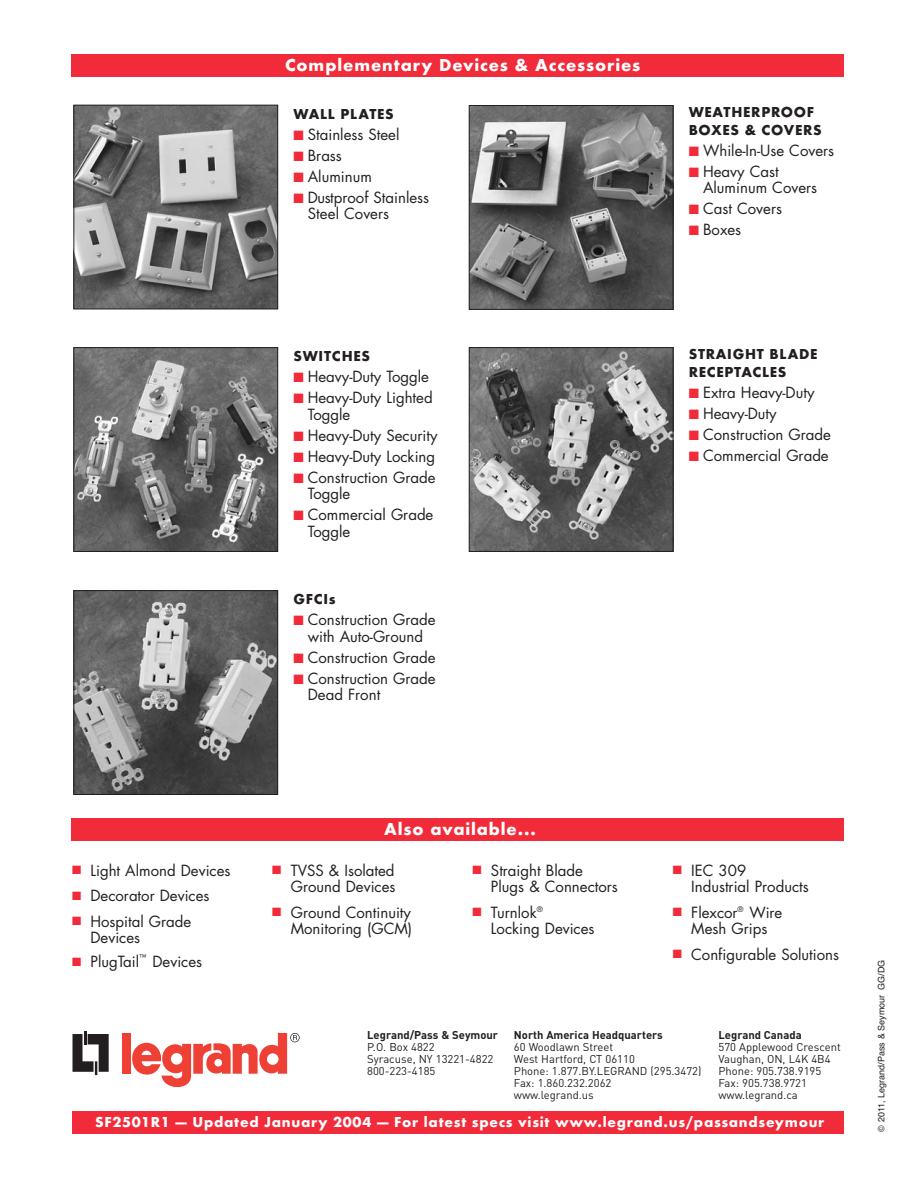
<style>
.page{position:relative;width:918px;height:1188px;background:#fff}
.page>*{position:absolute;margin:0;border:0;box-sizing:border-box;transform-origin:0 0}
.t1{font:700 18px "Futura T";letter-spacing:.05em;color:#fff}
.t2{font:15px/16.5px "Futura";color:#231f20}
.t3{font:700 15px "Futura T";letter-spacing:.05em;color:#fff}
.t4{font:700 15px/18px "Futura T";letter-spacing:.05em;color:#231f20}
.t5{font:11.25px/12px "DIN";color:#231f20}
.t6{font:700 11.25px "DIN";color:#231f20}
.t7{font:9px "Helvetica";color:#231f20}
.t8{font:7.5px "Futura";color:#231f20}
.s1{color:#f12b39}
</style>
<div class="page">
<div style="left:72px;top:1112px;width:771px;height:22px;background:#f12b39"></div>
<div style="left:72px;top:54px;width:772px;height:23px;background:#f12b39"></div>
<div style="left:72px;top:818px;width:772px;height:23px;background:#f12b39"></div>
<img style="left:76px;top:349px;width:200px;height:201px">
<div style="left:74px;top:347px;width:204px;height:205px;border:1px solid #231f20"></div>
<img style="left:471px;top:349px;width:200px;height:201px">
<div style="left:469px;top:347px;width:204px;height:205px;border:1px solid #231f20"></div>
<img style="left:76px;top:592px;width:200px;height:201px">
<div style="left:74px;top:590px;width:204px;height:205px;border:1px solid #231f20"></div>
<img style="left:76px;top:107px;width:200px;height:200px">
<div style="left:74px;top:105px;width:204px;height:204px;border:1px solid #231f20"></div>
<img style="left:471px;top:107px;width:200px;height:201px">
<div style="left:469px;top:105px;width:204px;height:205px;border:1px solid #231f20"></div>
<svg style="left:72px;top:1031px;width:37px;height:44px"></svg>
<div style="left:122px;top:1033px;width:9px;height:41px;background:#ef4035"></div>
<svg style="left:132px;top:1033px;width:168px;height:54px"></svg>
<p class="t1" style="left:285px;top:58px;width:357px">Complementary Devices &amp; Accessories</p>
<p class="t4" style="left:293px;top:106px;width:102px">WALL PLATES</p>
<p class="t2" style="left:293px;top:127px;width:108px"><span class="s1">■</span> Stainless Steel</p>
<p class="t2" style="left:293px;top:148px;width:50px"><span class="s1">■</span> Brass</p>
<p class="t2" style="left:293px;top:169px;width:80px"><span class="s1">■</span> Aluminum</p>
<p class="t2" style="left:308px;top:190px;width:123px;text-indent:-14px"><span class="s1">■</span> Dustproof Stainless<br>Steel Covers</p>
<p class="t4" style="left:293px;top:348px;width:78px">SWITCHES</p>
<p class="t2" style="left:293px;top:370px;width:137px"><span class="s1">■</span> Heavy-Duty Toggle</p>
<p class="t2" style="left:308px;top:391px;width:126px;text-indent:-14px"><span class="s1">■</span> Heavy-Duty Lighted<br>Toggle</p>
<p class="t2" style="left:293px;top:428px;width:146px"><span class="s1">■</span> Heavy-Duty Security</p>
<p class="t2" style="left:293px;top:449px;width:143px"><span class="s1">■</span> Heavy-Duty Locking</p>
<p class="t2" style="left:308px;top:470px;width:129px;text-indent:-14px"><span class="s1">■</span> Construction Grade<br>Toggle</p>
<p class="t2" style="left:308px;top:508px;width:127px;text-indent:-14px"><span class="s1">■</span> Commercial Grade<br>Toggle</p>
<p class="t4" style="left:293px;top:591px;width:44px">GFCIs</p>
<p class="t2" style="left:293px;top:613px;width:144px;text-align:center"><span class="s1">■</span> Construction Grade with Auto-Ground</p>
<p class="t2" style="left:293px;top:650px;width:144px"><span class="s1">■</span> Construction Grade</p>
<p class="t2" style="left:308px;top:671px;width:129px;text-indent:-14px"><span class="s1">■</span> Construction Grade<br>Dead Front</p>
<p class="t4" style="left:689px;top:104px;width:135px">WEATHERPROOF<br>BOXES &amp; COVERS</p>
<p class="t2" style="left:689px;top:143px;width:147px"><span class="s1">■</span> While-In-Use Covers</p>
<p class="t2" style="left:703px;top:164px;width:116px;text-indent:-14px"><span class="s1">■</span> Heavy Cast<br>Aluminum Covers</p>
<p class="t2" style="left:689px;top:202px;width:95px"><span class="s1">■</span> Cast Covers</p>
<p class="t2" style="left:689px;top:223px;width:54px"><span class="s1">■</span> Boxes</p>
<p class="t4" style="left:689px;top:346px;width:130px">STRAIGHT BLADE<br>RECEPTACLES</p>
<p class="t2" style="left:689px;top:385px;width:127px"><span class="s1">■</span> Extra Heavy-Duty</p>
<p class="t2" style="left:689px;top:406px;width:89px"><span class="s1">■</span> Heavy-Duty</p>
<p class="t2" style="left:689px;top:427px;width:144px"><span class="s1">■</span> Construction Grade</p>
<p class="t2" style="left:689px;top:448px;width:142px"><span class="s1">■</span> Commercial Grade</p>
<p class="t2" style="left:72px;top:863px;width:160px"><span class="s1">■</span> Light Almond Devices</p>
<p class="t2" style="left:72px;top:889px;width:139px"><span class="s1">■</span> Decorator Devices</p>
<p class="t2" style="left:90px;top:914px;width:102px;text-indent:-18px"><span class="s1">■</span> Hospital Grade<br>Devices</p>
<p class="t2" style="left:72px;top:955px;width:69px"><span class="s1">■</span> PlugTail</p>
<p class="t8" style="left:139px;top:954px;width:9px">™</p>
<p class="t2" style="left:152px;top:955px;width:51px">Devices</p>
<p class="t1" style="left:384px;top:822px;width:153px">Also available...</p>
<p class="t2" style="left:272px;top:863px;width:125px;text-align:right"><span class="s1">■</span> TVSS &amp; Isolated<br>Ground Devices</p>
<p class="t2" style="left:272px;top:905px;width:141px;text-align:right"><span class="s1">■</span> Ground Continuity<br>Monitoring (GCM)</p>
<p class="t2" style="left:491px;top:863px;width:128px;text-indent:-18px"><span class="s1">■</span> Straight Blade<br>Plugs &amp; Connectors</p>
<p class="t2" style="left:491px;top:905px;width:105px;text-indent:-18px"><span class="s1">■</span> Turnlok<sup>®<br></sup>Locking Devices</p>
<p class="t2" style="left:691px;top:863px;width:119px;text-indent:-18px"><span class="s1">■</span> IEC 309<br>Industrial Products</p>
<p class="t2" style="left:673px;top:905px;width:111px;text-align:center"><span class="s1">■</span> Flexcor<sup>®</sup> Wire<br>Mesh Grips</p>
<p class="t2" style="left:673px;top:947px;width:168px"><span class="s1">■</span> Configurable Solutions</p>
<p class="t6" style="left:367px;top:1031px;width:132px">Legrand/Pass &amp; Seymour</p>
<p class="t5" style="left:367px;top:1042px;width:128px">P.O. Box 4822<br>Syracuse, NY 13221-4822<br>800-223-4185</p>
<p class="t6" style="left:514px;top:1031px;width:150px">North America Headquarters</p>
<p class="t5" style="left:514px;top:1042px;width:189px">60 Woodlawn Street<br>West Hartford, CT 06110<br>Phone: 1.877.BY.LEGRAND (295.3472)<br>Fax: 1.860.232.2062<br>www.legrand.us</p>
<p class="t6" style="left:718px;top:1031px;width:85px">Legrand Canada</p>
<p class="t5" style="left:718px;top:1042px;width:124px">570 Applewood Crescent<br>Vaughan, ON, L4K 4B4<br>Phone: 905.738.9195<br>Fax: 905.738.9721 www.legrand.ca</p>
<p class="t3" style="left:95px;top:1116px;width:731px">SF2501R1 — Updated January 2004 — For latest specs visit www.legrand.us/passandseymour</p>
<p class="t7" style="left:878px;top:1132px;width:173px;rotate:-90deg">© 2011, Legrand/Pass &amp; Seymour GG/DG</p>
</div>
